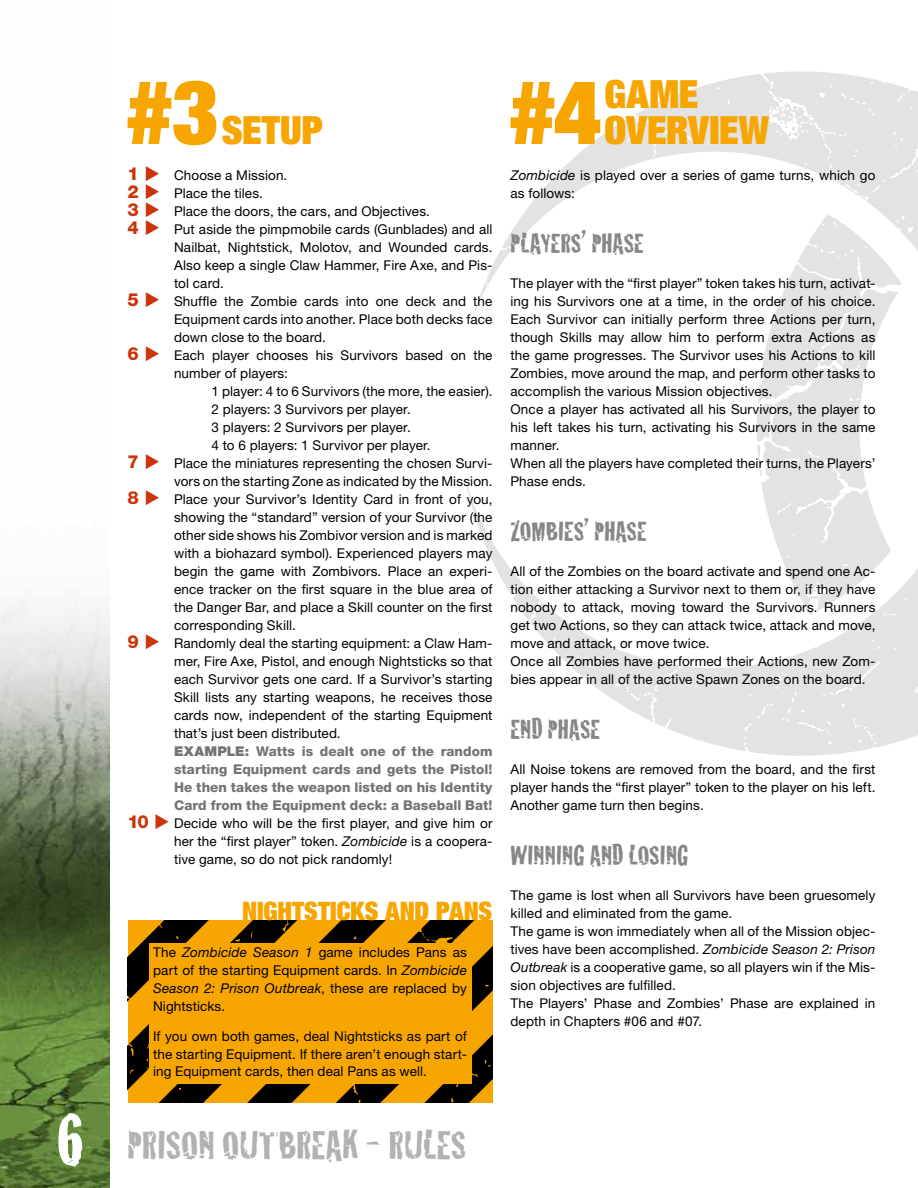
<style>
.page{position:relative;width:918px;height:1188px;background:#fff}
.page>*{position:absolute;margin:0;border:0;box-sizing:border-box;transform-origin:0 0}
.T1{font:900 condensed 89.4px "Helvetica Neue LT Std";color:#f7a500}
.t1{font:42px "Cracked";letter-spacing:-.005em;color:#b1b2b3}
.T1-2{font:900 condensed 39px/36px "Helvetica Neue LT Std";color:#f7a500}
.T2{font:28.5px "Cracked";color:#868786}
.Encart_-_TITRE{font:900 condensed 25.5px "Helvetica Neue LT Std";letter-spacing:-.005em;color:#f7a500}
.Corps_de_texte{font:13.5px/18px "Helvetica Neue LT Std";letter-spacing:.01em;color:#000}
.Encart_Texte{font:13.5px/17.7px "Helvetica Neue LT Std";letter-spacing:.01em;color:#000;text-align:justify}
.Example{font:800 13.5px/18px "Helvetica Neue LT Std";letter-spacing:.005em;color:#737373;text-align:justify}
.s1{font-weight:800;font-size:18px;color:#cb3308}
.s2{color:#cb3308}
.s3{font-weight:900}
.s4{font-style:italic}
.s5{font-size:75px;color:#fff}
</style>
<div class="page">
<svg style="left:757px;top:401px;width:104px;height:46px;background:#e4e4e4"></svg>
<svg style="left:757px;top:444px;width:6px;height:3px"></svg>
<svg style="left:486px;top:71px;width:432px;height:330px"></svg>
<svg style="left:779px;top:120px;width:17px;height:11px"></svg>
<svg style="left:473px;top:282px;width:15px;height:36px"></svg>
<svg style="left:466px;top:447px;width:452px;height:309px"></svg>
<img style="left:0;top:600px;width:110px;height:588px">
<img style="left:128px;top:920px;width:365px;height:183px">
<div style="left:149px;top:944px;width:322px;height:140px;background:#f7a500"></div>
<p class="T1" style="left:126px;top:55px;width:93px">#3</p>
<p class="T1-2" style="left:222px;top:111px;width:103px">SETUP</p>
<p class="Corps_de_texte" style="left:128px;top:166px;width:159px"><span class="s1">1</span> <span class="s2">◆</span> Choose a Mission.</p>
<p class="Corps_de_texte" style="left:128px;top:184px;width:135px"><span class="s1">2</span> <span class="s2">◆</span> Place the tiles.</p>
<p class="Corps_de_texte" style="left:128px;top:202px;width:302px"><span class="s1">3</span> <span class="s2">◆</span> Place the doors, the cars, and Objectives.</p>
<p class="Corps_de_texte" style="left:174px;top:220px;width:320px;text-indent:-46px"><span class="s1">4</span> <span class="s2">◆</span> Put aside the pimpmobile cards (Gunblades) and all Nailbat, Nightstick, Molotov, and Wounded cards.<br>Also keep a single Claw Hammer, Fire Axe, and Pis&shy;tol card.</p>
<p class="Corps_de_texte" style="left:174px;top:292px;width:320px;text-align:justify;text-indent:-46px"><span class="s1">5</span> <span class="s2">◆</span> Shuffle the Zombie cards into one deck and the Equipment cards into another. Place both decks face down close to the board.</p>
<p class="Corps_de_texte" style="left:174px;top:346px;width:320px;text-indent:-46px"><span class="s1">6</span> <span class="s2">◆</span> Each player chooses his Survivors based on the number of players:</p>
<p class="Corps_de_texte" style="left:212px;top:382px;width:280px">1 player: 4 to 6 Survivors (the more, the easier).</p>
<p class="Corps_de_texte" style="left:212px;top:400px;width:198px">2 players: 3 Survivors per player.</p>
<p class="Corps_de_texte" style="left:212px;top:418px;width:198px">3 players: 2 Survivors per player.</p>
<p class="Corps_de_texte" style="left:212px;top:436px;width:218px">4 to 6 players: 1 Survivor per player.</p>
<p class="Corps_de_texte" style="left:128px;top:454px;width:366px;text-align:right"><span class="s1">7</span> <span class="s2">◆</span> Place the miniatures representing the chosen Survi&shy;vors on the starting Zone as indicated by the Mission.</p>
<p class="Corps_de_texte" style="left:174px;top:490px;width:320px;text-align:justify;text-indent:-46px"><span class="s1">8</span> <span class="s2">◆</span> Place your Survivor’s Identity Card in front of you, showing the “standard” version of your Survivor (the other side shows his Zombivor version and is marked with a biohazard symbol). Experienced players may begin the game with Zombivors. Place an experi&shy;ence tracker on the first square in the blue area of the Danger Bar, and place a Skill counter on the first corresponding Skill.</p>
<p class="Corps_de_texte" style="left:174px;top:634px;width:320px;text-align:justify;text-indent:-46px"><span class="s1">9</span> <span class="s2">◆</span> Randomly deal the starting equipment: a Claw Ham&shy;mer, Fire Axe, Pistol, and enough Nightsticks so that each Survivor gets one card. If a Survivor’s starting Skill lists any starting weapons, he receives those cards now, independent of the starting Equipment that’s just been distributed.</p>
<p class="Example" style="left:174px;top:742px;width:320px"><span class="s3">EXAMPLE:</span> Watts is dealt one of the random starting Equipment cards and gets the Pistol!<br>He then takes the weapon listed on his Identity Card from the Equipment deck: a Baseball Bat!</p>
<p class="Corps_de_texte" style="left:174px;top:814px;width:320px;text-align:justify;text-indent:-46px"><span class="s1">10</span> <span class="s2">◆</span> Decide who will be the first player, and give him or her the “first player” token. <span class="s4">Zombicide</span> is a coopera&shy;tive game, so do not pick randomly!</p>
<p class="Encart_-_TITRE" style="left:242px;top:895px;width:252px">NIGHTSTICKS AND PANS</p>
<p class="Encart_Texte" style="left:153px;top:944px;width:315px">The <span class="s4">Zombicide Season 1</span> game includes Pans as part of the starting Equipment cards. In <span class="s4">Zombicide Season 2: Prison Outbreak</span>, these are replaced by Nightsticks.</p>
<p class="Encart_Texte" style="left:153px;top:1027px;width:315px">If you own both games, deal Nightsticks as part of the starting Equipment. If there aren’t enough start&shy;ing Equipment cards, then deal Pans as well.</p>
<h2 class="t1" style="left:57px;top:1112px;width:411px"><span class="s5">6</span> PRISON OUTBREAK - RULES</h2>
<p class="T1" style="left:509px;top:55px;width:93px">#4</p>
<p class="T1-2" style="left:605px;top:75px;width:166px">GAME<br>OVERVIEW</p>
<p class="Corps_de_texte" style="left:511px;top:166px;width:366px"><span class="s4">Zombicide</span> is played over a series of game turns, which go as follows:</p>
<p class="T2" style="left:511px;top:220px;width:135px">PLAYERS’ PHASE</p>
<p class="Corps_de_texte" style="left:511px;top:274px;width:366px">The player with the “first player” token takes his turn, activat&shy;ing his Survivors one at a time, in the order of his choice.<br>Each Survivor can initially perform three Actions per turn, though Skills may allow him to perform extra Actions as the game progresses. The Survivor uses his Actions to kill Zombies, move around the map, and perform other tasks to accomplish the various Mission objectives.</p>
<p class="Corps_de_texte" style="left:511px;top:400px;width:367px;text-align:justify">Once a player has activated all his Survivors, the player to his left takes his turn, activating his Survivors in the same manner.</p>
<p class="Corps_de_texte" style="left:511px;top:454px;width:367px">When all the players have completed their turns, the Players’<br>Phase ends.</p>
<p class="T2" style="left:511px;top:508px;width:138px">ZOMBIES’ PHASE</p>
<p class="Corps_de_texte" style="left:511px;top:562px;width:367px;text-align:justify">All of the Zombies on the board activate and spend one Ac&shy;tion either attacking a Survivor next to them or, if they have nobody to attack, moving toward the Survivors. Runners get two Actions, so they can attack twice, attack and move, move and attack, or move twice.</p>
<p class="Corps_de_texte" style="left:511px;top:652px;width:366px">Once all Zombies have performed their Actions, new Zom&shy;bies appear in all of the active Spawn Zones on the board.</p>
<p class="T2" style="left:511px;top:706px;width:92px">END PHASE</p>
<p class="Corps_de_texte" style="left:511px;top:760px;width:366px">All Noise tokens are removed from the board, and the first player hands the “first player” token to the player on his left.<br>Another game turn then begins.</p>
<p class="T2" style="left:511px;top:832px;width:179px">WINNING AND LOSING</p>
<p class="Corps_de_texte" style="left:511px;top:886px;width:366px">The game is lost when all Survivors have been gruesomely killed and eliminated from the game.</p>
<p class="Corps_de_texte" style="left:511px;top:922px;width:366px;text-align:justify">The game is won immediately when all of the Mission objec&shy;tives have been accomplished. <span class="s4">Zombicide Season 2: Prison Outbreak</span> is a cooperative game, so all players win if the Mis&shy;sion objectives are fulfilled.</p>
<p class="Corps_de_texte" style="left:511px;top:994px;width:366px">The Players’ Phase and Zombies’ Phase are explained in depth in Chapters #06 and #07.</p>
</div>
